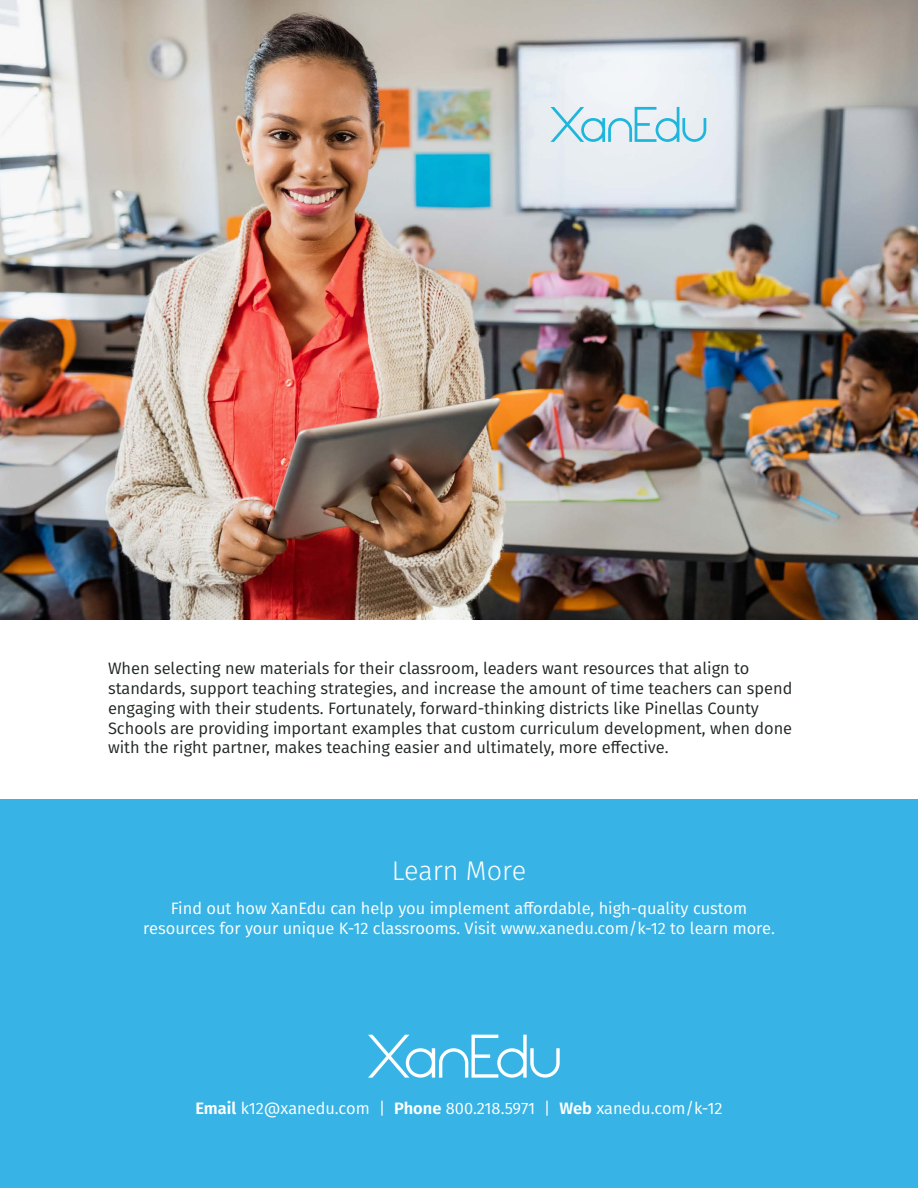
<style>
.page{position:relative;width:918px;height:1188px;background:#fff}
.page>*{position:absolute;margin:0;border:0;box-sizing:border-box;transform-origin:0 0}
.t1{font:300 27px "Fira Sans";color:#fff}
.t2{font:16.5px/19.8px "Fira Sans";color:#202722}
.t3{font:16.5px/19.8px "Fira Sans";color:#fff;text-align:center}
.s1{font-weight:600}
</style>
<div class="page">
<div style="left:0;top:799px;width:918px;height:389px;background:#37b4e5"></div>
<img style="left:0;top:0;width:918px;height:620px">
<svg style="left:551px;top:107px;width:155px;height:35px"></svg>
<svg style="left:368px;top:1035px;width:192px;height:43px"></svg>
<p class="t2" style="left:108px;top:658px;width:686px">When selecting new materials for their classroom, leaders want resources that align to standards, support teaching strategies, and increase the amount of time teachers can spend engaging with their students. Fortunately, forward-thinking districts like Pinellas County Schools are providing important examples that custom curriculum development, when done with the right partner, makes teaching easier and ultimately, more effective.</p>
<h1 class="t1" style="left:392px;top:852px;width:136px">Learn More</h1>
<p class="t3" style="left:143px;top:898px;width:633px">Find out how XanEdu can help you implement affordable, high-quality custom resources for your unique K-12 classrooms. Visit www.xanedu.com/k-12 to learn more.</p>
<p class="t3" style="left:195px;top:1098px;width:529px"><span class="s1">Email</span> k12@xanedu.com | <span class="s1">Phone</span> 800.218.5971 | <span class="s1">Web</span> xanedu.com/k-12</p>
</div>
